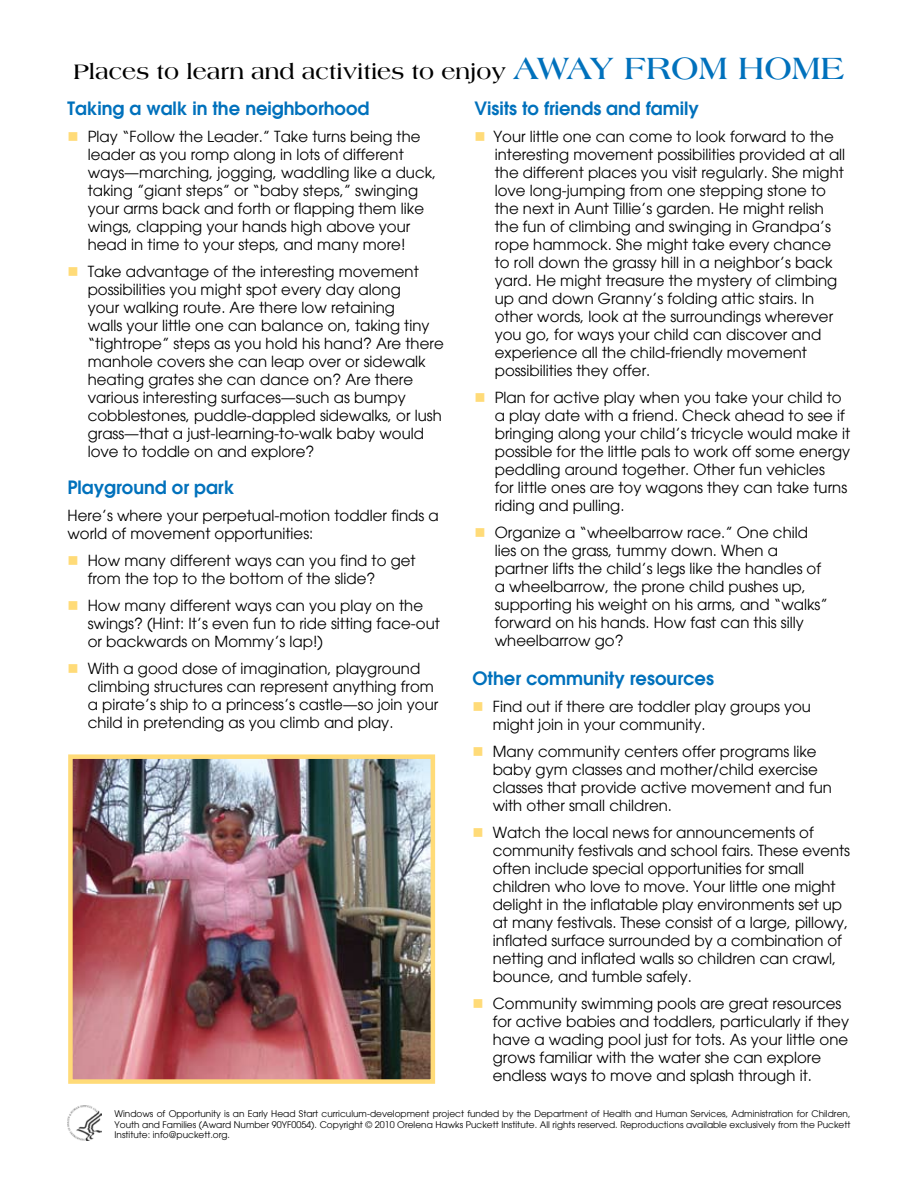
<style>
.page{position:relative;width:918px;height:1188px;background:#fff}
.page>*{position:absolute;margin:0;border:0;box-sizing:border-box;transform-origin:0 0}
.t1{font:700 22.5px "Americana";color:#000}
.t2{font:600 18px "Avant Garde";color:#0071bc}
.t3{font:15px/18px "Avant Garde";color:#000}
.t4{font:9px/10.8px "Avant Garde";color:#000;text-align:justify}
.s1{font-size:33px;color:#0071bc}
.s2{color:#ffdb78}
</style>
<div class="page">
<img style="left:68px;top:1105px;width:34px;height:35px">
<img style="left:73px;top:759px;width:357px;height:320px">
<div style="left:68px;top:754px;width:367px;height:330px;border:4px solid #ffdb78"></div>
<h1 class="t1" style="left:73px;top:59px;width:773px">Places to learn and activities to enjoy <span class="s1">AWAY FROM HOME</span></h1>
<p class="t2" style="left:68px;top:96px;width:304px">Taking a walk in the neighborhood</p>
<p class="t3" style="left:88px;top:127px;width:350px;text-indent:-20px"><span class="s2">■</span> Play “Follow the Leader.” Take turns being the leader as you romp along in lots of different ways—marching, jogging, waddling like a duck, taking ”giant steps” or “baby steps,” swinging your arms back and forth or flapping them like wings, clapping your hands high above your head in time to your steps, and many more!</p>
<p class="t3" style="left:88px;top:262px;width:358px;text-indent:-20px"><span class="s2">■</span> Take advantage of the interesting movement possibilities you might spot every day along<br>your walking route. Are there low retaining<br>walls your little one can balance on, taking tiny “tightrope” steps as you hold his hand? Are there manhole covers she can leap over or sidewalk heating grates she can dance on? Are there various interesting surfaces—such as bumpy cobblestones, puddle-dappled sidewalks, or lush grass—that a just-learning-to-walk baby would love to toddle on and explore?</p>
<p class="t2" style="left:475px;top:96px;width:226px">Visits to friends and family</p>
<p class="t3" style="left:495px;top:127px;width:352px;text-indent:-20px"><span class="s2">■</span> Your little one can come to look forward to the interesting movement possibilities provided at all the different places you visit regularly. She might love long-jumping from one stepping stone to the next in Aunt Tillie’s garden. He might relish the fun of climbing and swinging in Grandpa’s rope hammock. She might take every chance to roll down the grassy hill in a neighbor’s back yard. He might treasure the mystery of climbing up and down Granny’s folding attic stairs. In other words, look at the surroundings wherever you go, for ways your child can discover and experience all the child-friendly movement possibilities they offer.</p>
<p class="t3" style="left:495px;top:388px;width:357px;text-indent:-20px"><span class="s2">■</span> Plan for active play when you take your child to a play date with a friend. Check ahead to see if bringing along your child’s tricycle would make it possible for the little pals to work off some energy peddling around together. Other fun vehicles<br>for little ones are toy wagons they can take turns riding and pulling.</p>
<p class="t3" style="left:495px;top:523px;width:334px;text-indent:-20px"><span class="s2">■</span> Organize a “wheelbarrow race.” One child lies on the grass, tummy down. When a partner lifts the child’s legs like the handles of a wheelbarrow, the prone child pushes up, supporting his weight on his arms, and “walks” forward on his hands. How fast can this silly wheelbarrow go?</p>
<p class="t2" style="left:472px;top:667px;width:243px">Other community resources</p>
<p class="t3" style="left:493px;top:698px;width:320px;text-indent:-20px"><span class="s2">■</span> Find out if there are toddler play groups you might join in your community.</p>
<p class="t3" style="left:493px;top:743px;width:341px;text-indent:-20px"><span class="s2">■</span> Many community centers offer programs like baby gym classes and mother/child exercise classes that provide active movement and fun with other small children.</p>
<p class="t3" style="left:493px;top:824px;width:359px;text-indent:-20px"><span class="s2">■</span> Watch the local news for announcements of community festivals and school fairs. These events often include special opportunities for small children who love to move. Your little one might delight in the inflatable play environments set up at many festivals. These consist of a large, pillowy, inflated surface surrounded by a combination of netting and inflated walls so children can crawl, bounce, and tumble safely.</p>
<p class="t3" style="left:493px;top:995px;width:358px;text-indent:-20px"><span class="s2">■</span> Community swimming pools are great resources for active babies and toddlers, particularly if they have a wading pool just for tots. As your little one grows familiar with the water she can explore endless ways to move and splash through it.</p>
<p class="t4" style="left:114px;top:1108px;width:738px">Windows of Opportunity is an Early Head Start curriculum-development project funded by the Department of Health and Human Services, Administration for Children, Youth and Families (Award Number 90YF0054). Copyright © 2010 Orelena Hawks Puckett Institute. All rights reserved. Reproductions available exclusively from the Puckett Institute: info@puckett.org.</p>
<p class="t2" style="left:68px;top:475px;width:168px">Playground or park</p>
<p class="t3" style="left:68px;top:506px;width:373px">Here’s where your perpetual-motion toddler finds a world of movement opportunities:</p>
<p class="t3" style="left:88px;top:551px;width:329px;text-indent:-20px"><span class="s2">■</span> How many different ways can you find to get from the top to the bottom of the slide?</p>
<p class="t3" style="left:88px;top:596px;width:354px;text-indent:-20px"><span class="s2">■</span> How many different ways can you play on the swings? (Hint: It’s even fun to ride sitting face-out or backwards on Mommy’s lap!)</p>
<p class="t3" style="left:88px;top:659px;width:352px;text-indent:-20px"><span class="s2">■</span> With a good dose of imagination, playground climbing structures can represent anything from a pirate’s ship to a princess’s castle—so join your child in pretending as you climb and play.</p>
</div>
